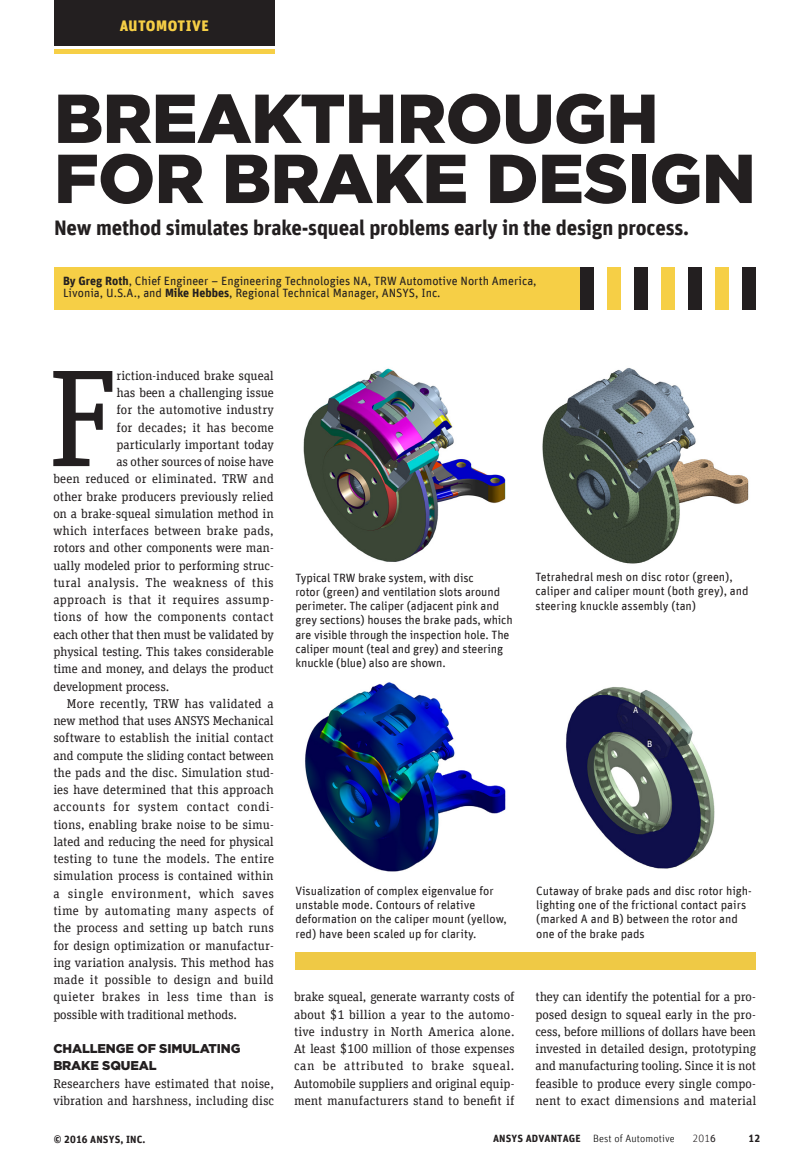
<style>
.page{position:relative;width:810px;height:1170px;background:#fff}
.page>*{position:absolute;margin:0;border:0;box-sizing:border-box;transform-origin:0 0}
.Body_Copy___Par_1{font:138px "Unit Slab Offc Pro";color:#231f20}
.S_W_Subhead{font:900 69px/60px "Gotham";letter-spacing:-.01em;color:#231f20}
.S_W_Author{font:700 21px "Unit Offc Pro";letter-spacing:-.01em;color:#231f20}
.t1{font:900 15px "Unit Offc Pro";letter-spacing:.03em;color:#f6cf46}
.Body_Copy___Par_1-2{font:12.75px/17.2px "Unit Slab Offc Pro";letter-spacing:.005em;color:#231f20;text-align:justify}
.Body_Copy___Par_1-3{font:12.75px "Unit Slab Offc Pro";letter-spacing:.04em;color:#231f20}
.Body_Copy___Par_1-4{font:12.75px "Unit Slab Offc Pro";letter-spacing:.025em;color:#231f20}
.Body_Copy___Par_1-5{font:12.75px "Unit Slab Offc Pro";letter-spacing:.03em;color:#231f20}
.S_W_Author-2{font:12px/14.2px "Unit Offc Pro";color:#231f20}
.t2{font:300 10.5px "Unit Offc Pro";letter-spacing:.01em;color:#000}
.Body_Copy___Par_1-6{font:700 10.5px "Unit Offc Pro";letter-spacing:.01em;color:#231f20}
.t3{font:300 10.5px "Unit Offc Pro";color:#231f20}
.S_W_Author-3{font:9px "Unit Offc Pro";color:#fff}
.s1{font-weight:700}
.s2{font-family:"Gotham";font-weight:900}
.s3{font-weight:700;color:#231f20}
.s4{font-weight:400}
</style>
<div class="page">
<hr style="left:54px;top:50px;width:220px;height:4px;background:#f6cf46">
<div style="left:54px;top:0;width:220px;height:45px;background:#231f20"></div>
<div style="left:54px;top:267px;width:527px;height:42px;background:#f6cf46"></div>
<div style="left:581px;top:267px;width:13px;height:42px;background:#231f20"></div>
<div style="left:608px;top:267px;width:13px;height:42px;background:#f6cf46"></div>
<div style="left:635px;top:267px;width:13px;height:42px;background:#231f20"></div>
<div style="left:662px;top:267px;width:13px;height:42px;background:#f6cf46"></div>
<div style="left:689px;top:267px;width:13px;height:42px;background:#231f20"></div>
<div style="left:716px;top:267px;width:13px;height:42px;background:#f6cf46"></div>
<div style="left:743px;top:267px;width:13px;height:42px;background:#231f20"></div>
<img style="left:303px;top:368px;width:203px;height:194px">
<div style="left:295px;top:951px;width:460px;height:17px;background:#efc945"></div>
<img style="left:542px;top:368px;width:207px;height:196px">
<img style="left:305px;top:682px;width:201px;height:190px">
<img style="left:566px;top:687px;width:149px;height:182px">
<p class="t1" style="left:120px;top:14px;width:90px">AUTOMOTIVE</p>
<p class="S_W_Subhead" style="left:54px;top:88px;width:704px">BREAKTHROUGH<br>FOR BRAKE DESIGN</p>
<p class="S_W_Author" style="left:54px;top:212px;width:637px">New method simulates brake-squeal problems early in the design process.</p>
<p class="S_W_Author-2" style="left:63px;top:274px;width:475px;line-height:12px"><span class="s1">By Greg Roth</span>, Chief Engineer – Engineering Technologies NA, TRW Automotive North America,<br>Livonia, U.S.A., and <span class="s1">Mike Hebbes</span>, Regional Technical Manager, ANSYS, Inc.</p>
<p class="Body_Copy___Par_1" style="left:47px;top:325px;width:71px">F</p>
<p class="Body_Copy___Par_1-2" style="left:117px;top:366px;width:159px">riction-induced brake squeal has been a challenging issue for the automotive industry for decades; it has become particularly important today as other sources of noise have</p>
<p class="Body_Copy___Par_1-2" style="left:53px;top:470px;width:222px">been reduced or eliminated. TRW and</p>
<p class="Body_Copy___Par_1-2" style="left:53px;top:487px;width:222px">other brake producers previously relied</p>
<p class="Body_Copy___Par_1-2" style="left:53px;top:504px;width:222px">on a brake-squeal simulation method in</p>
<p class="Body_Copy___Par_1-2" style="left:53px;top:521px;width:222px">which interfaces between brake pads,</p>
<p class="Body_Copy___Par_1-2" style="left:53px;top:539px;width:222px">rotors and other components were man-</p>
<p class="Body_Copy___Par_1-2" style="left:53px;top:556px;width:222px">ually modeled prior to performing struc-</p>
<p class="Body_Copy___Par_1-4" style="left:53px;top:574px;width:222px">tural analysis. The weakness of this</p>
<p class="Body_Copy___Par_1-2" style="left:53px;top:590px;width:222px">approach is that it requires assump-</p>
<p class="Body_Copy___Par_1-2" style="left:53px;top:608px;width:222px">tions of how the components contact</p>
<p class="Body_Copy___Par_1-2" style="left:53px;top:625px;width:222px">each other that then must be validated by</p>
<p class="Body_Copy___Par_1-2" style="left:53px;top:642px;width:222px">physical testing. This takes considerable</p>
<p class="Body_Copy___Par_1-2" style="left:53px;top:659px;width:222px">time and money, and delays the product</p>
<p class="Body_Copy___Par_1-2" style="left:53px;top:677px;width:117px">development process.</p>
<p class="Body_Copy___Par_1-2" style="left:67px;top:694px;width:208px">More recently, TRW has validated a</p>
<p class="Body_Copy___Par_1-2" style="left:53px;top:711px;width:222px">new method that uses ANSYS Mechanical</p>
<p class="Body_Copy___Par_1-2" style="left:53px;top:728px;width:222px">software to establish the initial contact</p>
<p class="Body_Copy___Par_1-2" style="left:53px;top:746px;width:222px">and compute the sliding contact between</p>
<p class="Body_Copy___Par_1-2" style="left:53px;top:763px;width:222px">the pads and the disc. Simulation stud-</p>
<p class="Body_Copy___Par_1-2" style="left:53px;top:780px;width:222px">ies have determined that this approach</p>
<p class="Body_Copy___Par_1-3" style="left:53px;top:798px;width:222px">accounts for system contact condi-</p>
<p class="Body_Copy___Par_1-2" style="left:53px;top:815px;width:222px">tions, enabling brake noise to be simu-</p>
<p class="Body_Copy___Par_1-2" style="left:53px;top:832px;width:222px">lated and reducing the need for physical</p>
<p class="Body_Copy___Par_1-2" style="left:53px;top:849px;width:222px">testing to tune the models. The entire</p>
<p class="Body_Copy___Par_1-2" style="left:53px;top:866px;width:222px">simulation process is contained within</p>
<p class="Body_Copy___Par_1-3" style="left:53px;top:884px;width:222px">a single environment, which saves</p>
<p class="Body_Copy___Par_1-2" style="left:53px;top:901px;width:222px">time by automating many aspects of</p>
<p class="Body_Copy___Par_1-2" style="left:53px;top:918px;width:222px">the process and setting up batch runs</p>
<p class="Body_Copy___Par_1-2" style="left:53px;top:935px;width:222px">for design optimization or manufactur-</p>
<p class="Body_Copy___Par_1-2" style="left:53px;top:953px;width:222px">ing variation analysis. This method has</p>
<p class="Body_Copy___Par_1-2" style="left:53px;top:970px;width:222px">made it possible to design and build</p>
<p class="Body_Copy___Par_1-5" style="left:53px;top:988px;width:222px">quieter brakes in less time than is</p>
<p class="Body_Copy___Par_1-2" style="left:53px;top:1004px;width:185px">possible with traditional methods.</p>
<p class="Body_Copy___Par_1-2" style="left:53px;top:1039px;width:222px;text-align:left"><span class="s2">CHALLENGE OF SIMULATING<br>BRAKE SQUEAL<br></span>Researchers have estimated that noise, vibration and harshness, including disc</p>
<p class="Body_Copy___Par_1-6" style="left:54px;top:1131px;width:93px">© 2016 ANSYS, INC.</p>
<p class="S_W_Author-2" style="left:295px;top:569px;width:219px">Typical TRW brake system, with disc<br>rotor (green) and ventilation slots around perimeter. The caliper (adjacent pink and grey sections) houses the brake pads, which are visible through the inspection hole. The caliper mount (teal and grey) and steering knuckle (blue) also are shown.</p>
<p class="S_W_Author-2" style="left:536px;top:569px;width:215px">Tetrahedral mesh on disc rotor (green), caliper and caliper mount (both grey), and steering knuckle assembly (tan)</p>
<p class="S_W_Author-3" style="left:633px;top:703px;width:7px">A</p>
<p class="S_W_Author-3" style="left:647px;top:737px;width:7px">B</p>
<p class="S_W_Author-2" style="left:295px;top:882px;width:213px">Visualization of complex eigenvalue for unstable mode. Contours of relative deformation on the caliper mount (yellow, red) have been scaled up for clarity.</p>
<p class="S_W_Author-2" style="left:536px;top:882px;width:217px">Cutaway of brake pads and disc rotor high&shy;lighting one of the frictional contact pairs (marked A and B) between the rotor and one of the brake pads</p>
<p class="Body_Copy___Par_1-2" style="left:294px;top:987px;width:222px">brake squeal, generate warranty costs of about $1 billion a year to the automo&shy;tive industry in North America alone.<br>At least $100 million of those expenses can be attributed to brake squeal.<br>Automobile suppliers and original equip&shy;ment manufacturers stand to benefit if</p>
<p class="Body_Copy___Par_1-2" style="left:536px;top:987px;width:223px">they can identify the potential for a pro&shy;posed design to squeal early in the pro&shy;cess, before millions of dollars have been invested in detailed design, prototyping and manufacturing tooling. Since it is not feasible to produce every single compo&shy;nent to exact dimensions and material</p>
<p class="t2" style="left:493px;top:1131px;width:183px"><span class="s3">ANSYS ADVANTAGE</span> Best of Automotive</p>
<p class="t3" style="left:693px;top:1131px;width:25px">201<span class="s4">6</span></p>
<p class="Body_Copy___Par_1-6" style="left:749px;top:1129px;width:13px">12</p>
</div>
